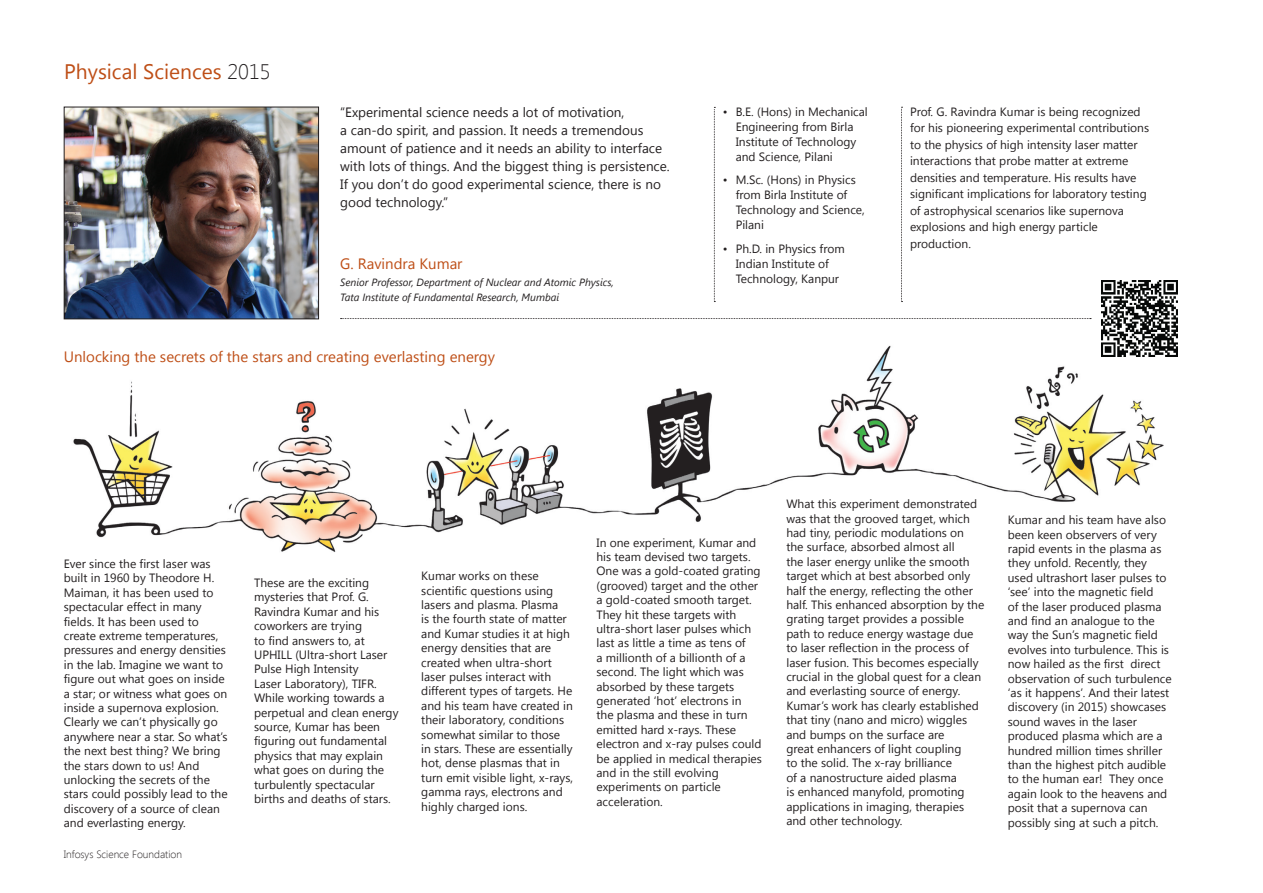
<style>
.page{position:relative;width:1263px;height:893px;background:#fff}
.page>*{position:absolute;margin:0;border:0;box-sizing:border-box;transform-origin:0 0}
.t1{font:21px "Segoe UI";color:#be4e16}
.t2{font:15px "Segoe UI";color:#be4e16}
.t3{font:13.5px/18px "Segoe UI";color:#231f20}
.t4{font:12px/14.4px "Segoe UI";color:#231f20}
.t5{font:italic 10.5px/15px "Segoe UI";color:#231f20}
.t6{font:300 10.5px "Segoe UI";color:#231f20}
.s1{font-weight:300;color:#231f20}
</style>
<div class="page">
<svg style="left:341px;top:318px;width:750px;height:1px"></svg>
<svg style="left:901px;top:107px;width:1px;height:195px"></svg>
<svg style="left:714px;top:107px;width:1px;height:195px"></svg>
<img style="left:73px;top:345px;width:1091px;height:207px">
<img style="left:66px;top:109px;width:251px;height:208px">
<div style="left:64px;top:107px;width:255px;height:212px;border:1px solid #231f20"></div>
<img style="left:1101px;top:280px;width:77px;height:77px">
<svg style="left:278px;top:274px;width:35px;height:36px"></svg>
<h1 class="t1" style="left:64px;top:57px;width:208px">Physical Sciences <span class="s1">2015</span></h1>
<p class="t3" style="left:340px;top:102px;width:331px">“Experimental science needs a lot of motivation,<br>a can‑do spirit, and passion. It needs a tremendous amount of patience and it needs an ability to interface with lots of things. And the biggest thing is persistence.<br>If you don’t do good experimental science, there is no good technology.”</p>
<p class="t4" style="left:736px;top:104px;width:134px;line-height:15px;text-indent:-13px">• B.E. (Hons) in Mechanical<br>Engineering from Birla<br>Institute of Technology and Science, Pilani</p>
<p class="t4" style="left:736px;top:172px;width:131px;line-height:15px;text-indent:-13px">• M.Sc. (Hons) in Physics from Birla Institute of<br>Technology and Science,<br>Pilani</p>
<p class="t4" style="left:736px;top:241px;width:111px;line-height:15px;text-indent:-13px">• Ph.D. in Physics from<br>Indian Institute of<br>Technology, Kanpur</p>
<p class="t2" style="left:340px;top:253px;width:124px">G. Ravindra Kumar</p>
<p class="t5" style="left:340px;top:274px;width:275px">Senior Professor, Department of Nuclear and Atomic Physics,<br>Tata Institute of Fundamental Research, Mumbai</p>
<p class="t2" style="left:64px;top:346px;width:433px">Unlocking the secrets of the stars and creating everlasting energy</p>
<p class="t4" style="left:910px;top:103px;width:241px;line-height:16.5px">Prof. G. Ravindra Kumar is being recognized for his pioneering experimental contributions to the physics of high intensity laser matter interactions that probe matter at extreme densities and temperature. His results have significant implications for laboratory testing of astrophysical scenarios like supernova explosions and high energy particle production.</p>
<p class="t4" style="left:64px;top:556px;width:165px">Ever since the first laser was built in 1960 by Theodore H.<br>Maiman, it has been used to spectacular effect in many fields. It has been used to create extreme temperatures, pressures and energy densities in the lab. Imagine we want to figure out what goes on inside a star; or witness what goes on inside a supernova explosion.<br>Clearly we can’t physically go anywhere near a star. So what’s the next best thing? We bring the stars down to us! And unlocking the secrets of the stars could possibly lead to the discovery of a source of clean and everlasting energy.</p>
<p class="t6" style="left:64px;top:847px;width:120px">Infosys Science Foundation</p>
<p class="t4" style="left:254px;top:575px;width:146px">These are the exciting mysteries that Prof. G.<br>Ravindra Kumar and his coworkers are trying<br>to find answers to, at<br>UPHILL (Ultra-short Laser<br>Pulse High Intensity<br>Laser Laboratory), TIFR.<br>While working towards a perpetual and clean energy source, Kumar has been figuring out fundamental physics that may explain what goes on during the turbulently spectacular births and deaths of stars.</p>
<p class="t4" style="left:421px;top:568px;width:153px">Kumar works on these scientific questions using lasers and plasma. Plasma<br>is the fourth state of matter and Kumar studies it at high energy densities that are created when ultra-short laser pulses interact with different types of targets. He and his team have created in their laboratory, conditions somewhat similar to those<br>in stars. These are essentially hot, dense plasmas that in turn emit visible light, x-rays, gamma rays, electrons and highly charged ions.</p>
<p class="t4" style="left:596px;top:535px;width:167px">In one experiment, Kumar and his team devised two targets.<br>One was a gold-coated grating (grooved) target and the other a gold-coated smooth target.<br>They hit these targets with ultra-short laser pulses which last as little a time as tens of<br>a millionth of a billionth of a second. The light which was absorbed by these targets generated ‘hot’ electrons in<br>the plasma and these in turn emitted hard x-rays. These electron and x-ray pulses could be applied in medical therapies and in the still evolving experiments on particle acceleration.</p>
<p class="t4" style="left:786px;top:496px;width:199px">What this experiment demonstrated was that the grooved target, which had tiny, periodic modulations on<br>the surface, absorbed almost all<br>the laser energy unlike the smooth target which at best absorbed only half the energy, reflecting the other half. This enhanced absorption by the grating target provides a possible path to reduce energy wastage due to laser reflection in the process of laser fusion. This becomes especially crucial in the global quest for a clean and everlasting source of energy.<br>Kumar’s work has clearly established that tiny (nano and micro) wiggles and bumps on the surface are<br>great enhancers of light coupling<br>to the solid. The x-ray brilliance<br>of a nanostructure aided plasma<br>is enhanced manyfold, promoting applications in imaging, therapies and other technology.</p>
<p class="t4" style="left:1008px;top:512px;width:165px">Kumar and his team have also been keen observers of very rapid events in the plasma as they unfold. Recently, they used ultrashort laser pulses to ‘see’ into the magnetic field<br>of the laser produced plasma and find an analogue to the way the Sun’s magnetic field evolves into turbulence. This is now hailed as the first direct observation of such turbulence ‘as it happens’. And their latest discovery (in 2015) showcases sound waves in the laser produced plasma which are a hundred million times shriller than the highest pitch audible to the human ear! They once again look to the heavens and posit that a supernova can possibly sing at such a pitch.</p>
</div>
